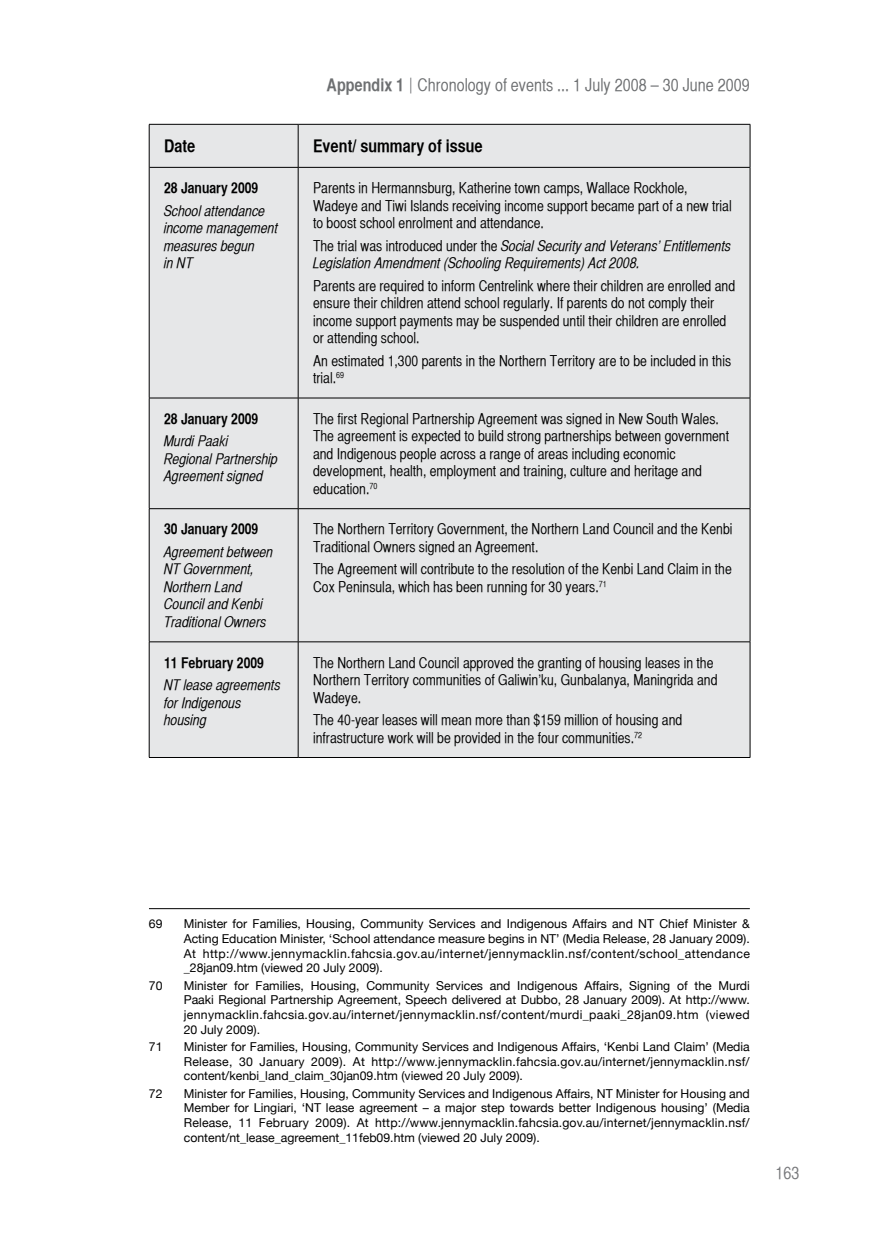
<style>
.page{position:relative;width:874px;height:1241px;background:#fff}
.page>*{position:absolute;margin:0;border:0;box-sizing:border-box;transform-origin:0 0}
.t1{font:17.5px "Helvetica CY Plain";color:#6d6f71}
.t2{font:17.5px "Helvetica CY Bold";color:#000}
.t3{font:17.5px "Helvetica CY Plain";color:#77787b}
.t4{font:14.88px/17.5px "Helvetica CY Plain";color:#000}
.t5{font:14.88px/17.5px "Helvetica CY Oblique";color:#000}
.t6{font:14.88px "Helvetica CY Bold";color:#000}
.t7{font:12.25px/14.7px "Helvetica Neue";color:#000;text-align:justify}
.s1{font-family:"Helvetica CY Bold"}
.s2{font-family:"Helvetica Neue";font-weight:300;font-size:15.75px}
.s3{font-family:"Helvetica CY Plain"}
</style>
<div class="page">
<div style="left:150px;top:125px;width:599px;height:632px;background:#e6e7e8"></div>
<hr style="left:298px;top:124px;width:1px;height:43px;background:#000">
<hr style="left:298px;top:167px;width:1px;height:231px;background:#000">
<hr style="left:298px;top:398px;width:1px;height:110px;background:#000">
<hr style="left:298px;top:509px;width:1px;height:132px;background:#000">
<hr style="left:298px;top:642px;width:1px;height:115px;background:#000">
<hr style="left:149px;top:124px;width:149px;height:1px;background:#000">
<hr style="left:149px;top:124px;width:1px;height:43px;background:#000">
<hr style="left:298px;top:124px;width:451px;height:1px;background:#000">
<hr style="left:749px;top:124px;width:1px;height:43px;background:#000">
<hr style="left:149px;top:167px;width:149px;height:1px;background:#000">
<hr style="left:298px;top:167px;width:451px;height:1px;background:#000">
<hr style="left:149px;top:167px;width:1px;height:231px;background:#000">
<hr style="left:749px;top:167px;width:1px;height:231px;background:#000">
<hr style="left:149px;top:397px;width:149px;height:1px;background:#000">
<hr style="left:149px;top:398px;width:1px;height:110px;background:#000">
<hr style="left:298px;top:397px;width:451px;height:1px;background:#000">
<hr style="left:749px;top:398px;width:1px;height:110px;background:#000">
<hr style="left:149px;top:508px;width:149px;height:1px;background:#000">
<hr style="left:149px;top:509px;width:1px;height:132px;background:#000">
<hr style="left:298px;top:508px;width:451px;height:1px;background:#000">
<hr style="left:749px;top:509px;width:1px;height:132px;background:#000">
<hr style="left:149px;top:641px;width:149px;height:1px;background:#000">
<hr style="left:149px;top:642px;width:1px;height:115px;background:#000">
<hr style="left:298px;top:641px;width:451px;height:1px;background:#000">
<hr style="left:749px;top:642px;width:1px;height:115px;background:#000">
<hr style="left:149px;top:757px;width:149px;height:1px;background:#000">
<hr style="left:298px;top:757px;width:451px;height:1px;background:#000">
<hr style="left:149px;top:908px;width:600px;height:1px;background:#000">
<p class="t1" style="left:326px;top:75px;width:424px"><span class="s1">Appendix 1</span> <span class="s2">|</span> Chronology of events ... 1 July 2008 – 30 June 2009</p>
<p class="t2" style="left:164px;top:135px;width:33px">Date</p>
<p class="t2" style="left:313px;top:135px;width:171px">Event/ summary of issue</p>
<p class="t6" style="left:164px;top:179px;width:96px">28 January 2009</p>
<p class="t5" style="left:164px;top:201px;width:115px">School attendance income management measures begun<br>in NT</p>
<p class="t4" style="left:313px;top:179px;width:420px">Parents in Hermannsburg, Katherine town camps, Wallace Rockhole,<br>Wadeye and Tiwi Islands receiving income support became part of a new trial to boost school enrolment and attendance.</p>
<p class="t5" style="left:313px;top:236px;width:419px"><span class="s3">The trial was introduced under the</span> Social Security and Veterans’ Entitlements<br>Legislation Amendment (Schooling Requirements) Act 2008.</p>
<p class="t4" style="left:313px;top:276px;width:423px">Parents are required to inform Centrelink where their children are enrolled and ensure their children attend school regularly. If parents do not comply their income support payments may be suspended until their children are enrolled or attending school.</p>
<p class="t4" style="left:313px;top:351px;width:419px">An estimated 1,300 parents in the Northern Territory are to be included in this trial.<sup>69</sup></p>
<p class="t6" style="left:164px;top:409px;width:96px">28 January 2009</p>
<p class="t5" style="left:164px;top:432px;width:115px">Murdi Paaki<br>Regional Partnership<br>Agreement signed</p>
<p class="t6" style="left:164px;top:520px;width:96px">30 January 2009</p>
<p class="t5" style="left:164px;top:543px;width:111px">Agreement between<br>NT Government,<br>Northern Land<br>Council and Kenbi<br>Traditional Owners</p>
<p class="t6" style="left:164px;top:653px;width:101px">11 February 2009</p>
<p class="t5" style="left:164px;top:676px;width:118px">NT lease agreements for Indigenous housing</p>
<p class="t4" style="left:313px;top:409px;width:417px">The first Regional Partnership Agreement was signed in New South Wales.<br>The agreement is expected to build strong partnerships between government and Indigenous people across a range of areas including economic development, health, employment and training, culture and heritage and education.<sup>70</sup></p>
<p class="t4" style="left:313px;top:520px;width:420px">The Northern Territory Government, the Northern Land Council and the Kenbi<br>Traditional Owners signed an Agreement.</p>
<p class="t4" style="left:313px;top:560px;width:420px">The Agreement will contribute to the resolution of the Kenbi Land Claim in the<br>Cox Peninsula, which has been running for 30 years.<sup>71</sup></p>
<p class="t4" style="left:313px;top:653px;width:406px">The Northern Land Council approved the granting of housing leases in the<br>Northern Territory communities of Galiwin’ku, Gunbalanya, Maningrida and<br>Wadeye.</p>
<p class="t4" style="left:313px;top:711px;width:370px">The 40-year leases will mean more than $159 million of housing and infrastructure work will be provided in the four communities.<sup>72</sup></p>
<p class="t7" style="left:149px;top:916px;width:15px">69</p>
<p class="t7" style="left:184px;top:916px;width:567px">Minister for Families, Housing, Community Services and Indigenous Affairs and NT Chief Minister &amp; Acting Education Minister, ‘School attendance measure begins in NT’ (Media Release, 28 January 2009).<br>At http://www.jennymacklin.fahcsia.gov.au/internet/jennymacklin.nsf/content/school_attendance _28jan09.htm (viewed 20 July 2009).</p>
<p class="t7" style="left:149px;top:977px;width:15px">70</p>
<p class="t7" style="left:184px;top:977px;width:567px">Minister for Families, Housing, Community Services and Indigenous Affairs, Signing of the Murdi Paaki Regional Partnership Agreement, Speech delivered at Dubbo, 28 January 2009). At http://www. jennymacklin.fahcsia.gov.au/internet/jennymacklin.nsf/content/murdi_paaki_28jan09.htm (viewed 20 July 2009).</p>
<p class="t7" style="left:149px;top:1038px;width:15px">71</p>
<p class="t7" style="left:184px;top:1038px;width:567px">Minister for Families, Housing, Community Services and Indigenous Affairs, ‘Kenbi Land Claim’ (Media Release, 30 January 2009). At http://www.jennymacklin.fahcsia.gov.au/internet/jennymacklin.nsf/ content/kenbi_land_claim_30jan09.htm (viewed 20 July 2009).</p>
<p class="t7" style="left:149px;top:1085px;width:15px">72</p>
<p class="t7" style="left:184px;top:1085px;width:567px">Minister for Families, Housing, Community Services and Indigenous Affairs, NT Minister for Housing and Member for Lingiari, ‘NT lease agreement – a major step towards better Indigenous housing’ (Media Release, 11 February 2009). At http://www.jennymacklin.fahcsia.gov.au/internet/jennymacklin.nsf/ content/nt_lease_agreement_11feb09.htm (viewed 20 July 2009).</p>
<p class="t3" style="left:775px;top:1162px;width:25px">163</p>
</div>
